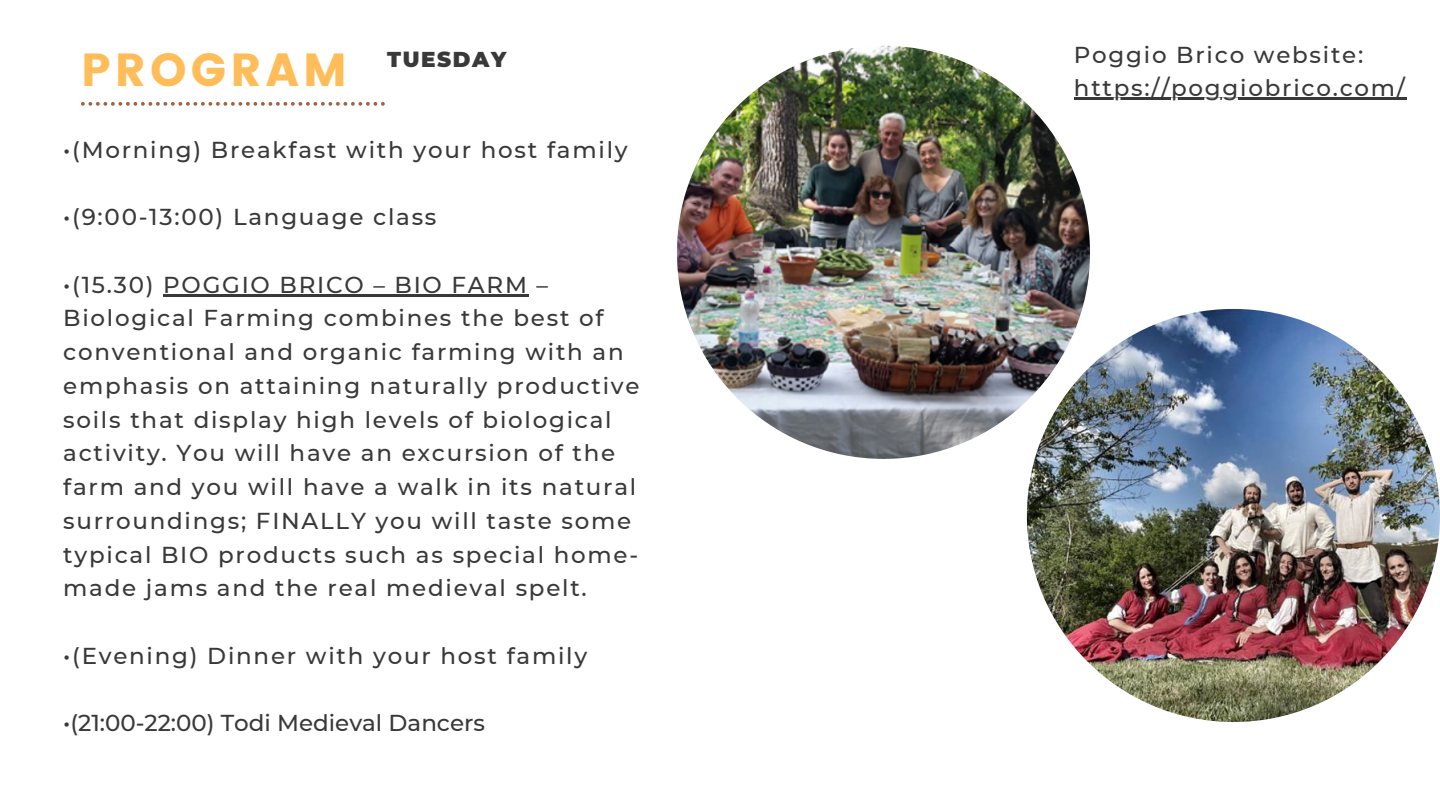
<style>
.page{position:relative;width:1440px;height:810px;background:#fff}
.page>*{position:absolute;margin:0;border:0;box-sizing:border-box;transform-origin:0 0}
.t1{font:46.3px "Poppins";letter-spacing:.09em;color:#ffbd59}
.t2{font:500 23px/33.8px "Montserrat";letter-spacing:.075em;color:#393939}
.t3{font:500 23px "Montserrat";color:#393939}
.t4{font:900 21.5px "Montserrat";letter-spacing:.075em;color:#393939}
</style>
<div class="page">
<svg style="left:81px;top:102px;width:304px;height:4px"></svg>
<hr style="left:163px;top:294px;width:366px;height:2px;background:#393939">
<img style="left:677px;top:46px;width:413px;height:413px;border-radius:50%">
<hr style="left:1074px;top:98px;width:333px;height:2px;background:#393939">
<img style="left:1027px;top:309px;width:413px;height:413px;border-radius:50%">
<p class="t1" style="left:81px;top:43px;width:267px">PROGRAM</p>
<p class="t4" style="left:387px;top:46px;width:121px">TUESDAY</p>
<p class="t2" style="left:63px;top:132px;width:566px">•(Morning) Breakfast with your host family</p>
<p class="t2" style="left:63px;top:200px;width:375px">•(9:00-13:00) Language class</p>
<p class="t2" style="left:63px;top:267px;width:578px">•(15.30) POGGIO BRICO – BIO FARM – Biological Farming combines the best of conventional and organic farming with an emphasis on attaining naturally productive soils that display high levels of biological activity. You will have an excursion of the farm and you will have a walk in its natural surroundings; FINALLY you will taste some typical BIO products such as special home&shy;made jams and the real medieval spelt.</p>
<p class="t2" style="left:63px;top:639px;width:526px">•(Evening) Dinner with your host family</p>
<p class="t3" style="left:63px;top:708px;width:423px">•(21:00-22:00) Todi Medieval Dancers</p>
<p class="t2" style="left:1074px;top:37px;width:333px">Poggio Brico website: https://poggiobrico.com/</p>
</div>
